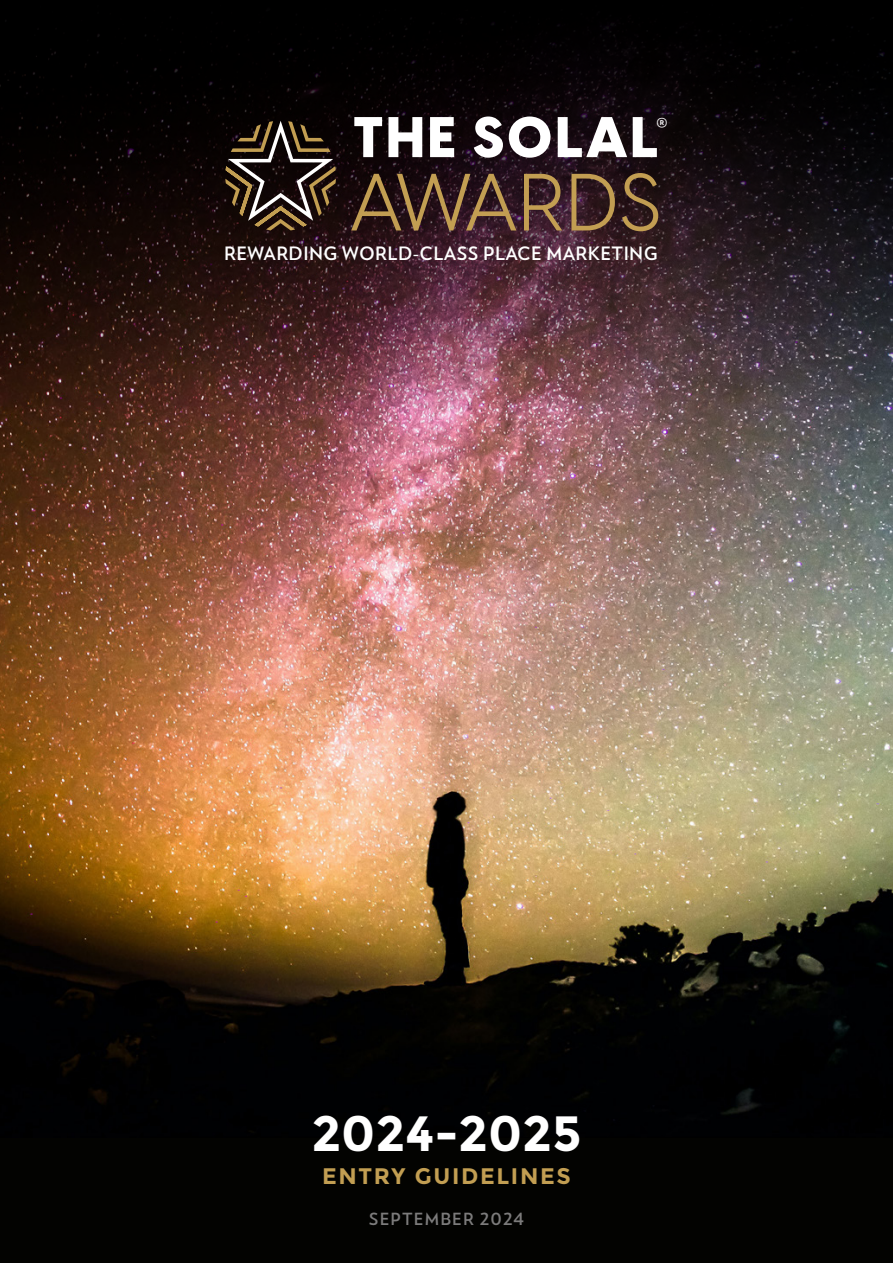
<style>
.page{position:relative;width:893px;height:1263px;background:#030301}
.page>*{position:absolute;margin:0;border:0;box-sizing:border-box;transform-origin:0 0}
.t1{font:79.8px "Visby CF";letter-spacing:.01em;color:#c29e52}
.t2{font:800 56.4px "Visby CF";letter-spacing:.05em;color:#fff}
.t3{font:700 49.5px "Montserrat";color:#fff}
.t4{font:700 28.65px "RNS Miles";color:#fff}
.t5{font:700 22.5px "Montserrat";letter-spacing:.075em;color:#c29e52}
.t6{font:700 18.45px "RNS Miles";letter-spacing:.02em;color:#fff}
.t7{font:700 16.8px "RNS Miles";letter-spacing:.065em;color:#7c7b7b}
</style>
<div class="page">
<img style="left:0;top:412px;width:893px;height:709px">
<svg style="left:0;top:23px;width:893px;height:389px"></svg>
<svg style="left:225px;top:121px;width:111px;height:109px"></svg>
<h2 class="t2" style="left:353px;top:92px;width:306px">THE SOLAL</h2>
<h1 class="t1" style="left:349px;top:142px;width:313px">AWARDS</h1>
<p class="t6" style="left:224px;top:242px;width:435px">REWARDING WORLD-CLASS PLACE MARKETING</p>
<h3 class="t4" style="left:656px;top:110px;width:13px">®</h3>
<h3 class="t3" style="left:311px;top:1104px;width:272px">2024-2025</h3>
<p class="t5" style="left:322px;top:1162px;width:250px">ENTRY GUIDELINES</p>
<p class="t7" style="left:369px;top:1208px;width:157px">SEPTEMBER 2024</p>
</div>
